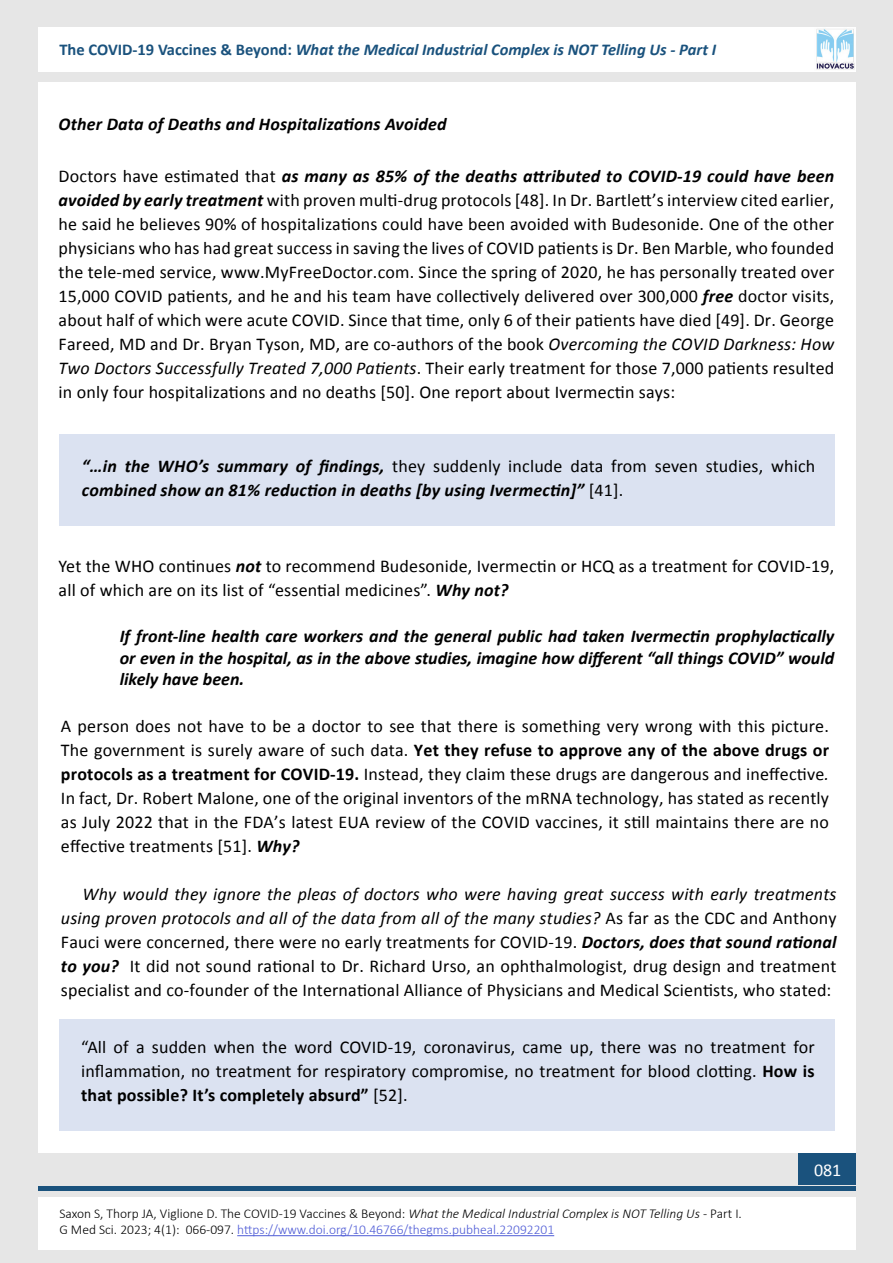
<style>
.page{position:relative;width:893px;height:1263px;background:#e6e6e6}
.page>*{position:absolute;margin:0;border:0;box-sizing:border-box;transform-origin:0 0}
.t1{font:18px/24px "Calibri";letter-spacing:.01em;color:#000;text-align:justify}
.t2{font:italic 700 18px/21.6px "Calibri";letter-spacing:.01em;color:#000}
.t3{font:18px "Calibri";color:#fff}
.t4{font:italic 700 16.5px "Calibri";color:#1a527d}
.t5{font:300 13.5px/16.2px "Calibri";color:#000}
.s1{font-style:normal}
.s2{font-weight:700;font-style:italic}
.s3{font-style:italic}
.s4{font-weight:400;font-style:normal}
.s5{font-weight:700}
.s6{color:#4f5cd6}
</style>
<div class="page">
<div style="left:38px;top:1197px;width:817px;height:52px;background:#fff"></div>
<hr style="left:38px;top:1186px;width:817px;height:4px;background:#1a527d">
<div style="left:798px;top:1153px;width:57px;height:31px;background:#1a527d"></div>
<div style="left:38px;top:82px;width:817px;height:1071px;background:#fff"></div>
<div style="left:38px;top:27px;width:817px;height:45px;background:#fff"></div>
<img style="left:816px;top:29px;width:39px;height:41px">
<hr style="left:237px;top:1235px;width:317px;height:1px;background:#4f5cd6">
<div style="left:59px;top:434px;width:776px;height:92px;background:#dbe2f1"></div>
<div style="left:59px;top:1019px;width:775px;height:111px;background:#dbe2f1"></div>
<p class="t4" style="left:59px;top:39px;width:658px"><span class="s1">The COVID-19 Vaccines &amp; Beyond:</span> What the Medical Industrial Complex is NOT Telling Us - Part I</p>
<p class="t2" style="left:59px;top:112px;width:390px">Other Data of Deaths and Hospitalizations Avoided</p>
<p class="t1" style="left:59px;top:163px;width:777px">Doctors have estimated that <span class="s2">as many as 85% of the deaths attributed to COVID-19 could have been avoided by early treatment</span> with proven multi-drug protocols [48]. In Dr. Bartlett’s interview cited earlier, he said he believes 90% of hospitalizations could have been avoided with Budesonide. One of the other physicians who has had great success in saving the lives of COVID patients is Dr. Ben Marble, who founded the tele-med service, www.MyFreeDoctor.com. Since the spring of 2020, he has personally treated over 15,000 COVID patients, and he and his team have collectively delivered over 300,000 <span class="s2">free</span> doctor visits, about half of which were acute COVID. Since that time, only 6 of their patients have died [49]. Dr. George Fareed, MD and Dr. Bryan Tyson, MD, are co-authors of the book <span class="s3">Overcoming the COVID Darkness: How Two Doctors Successfully Treated 7,000 Patients</span>. Their early treatment for those 7,000 patients resulted in only four hospitalizations and no deaths [50]. One report about Ivermectin says:</p>
<p class="t2" style="left:82px;top:453px;width:735px;line-height:24px">“…in the WHO’s summary of findings, <span class="s4">they suddenly include data from seven studies, which </span>combined show an 81% reduction in deaths [by using Ivermectin]” <span class="s4">[41].</span></p>
<p class="t1" style="left:59px;top:553px;width:777px">Yet the WHO continues <span class="s2">not</span> to recommend Budesonide, Ivermectin or HCQ as a treatment for COVID-19, all of which are on its list of “essential medicines”. <span class="s2">Why not?</span></p>
<p class="t2" style="left:120px;top:624px;width:716px;text-align:justify">If front-line health care workers and the general public had taken Ivermectin prophylactically or even in the hospital, as in the above studies, imagine how different “all things COVID” would likely have been.</p>
<p class="t1" style="left:61px;top:713px;width:770px">A person does not have to be a doctor to see that there is something very wrong with this picture.<br>The government is surely aware of such data. <span class="s5">Yet they refuse to approve any of the above drugs or protocols as a treatment for COVID-19.</span> Instead, they claim these drugs are dangerous and ineffective<span class="s3">.<br></span>In fact, Dr. Robert Malone, one of the original inventors of the mRNA technology, has stated as recently as July 2022 that in the FDA’s latest EUA review of the COVID vaccines, it still maintains there are no effective treatments [51]. <span class="s2">Why?</span></p>
<p class="t1" style="left:61px;top:881px;width:777px;text-indent:22px"><span class="s3">Why would they ignore the pleas of doctors who were having great success with early treatments using proven protocols and all of the data from all of the many studies?</span> As far as the CDC and Anthony Fauci were concerned, there were no early treatments for COVID-19. <span class="s2">Doctors, does that sound rational to you?</span> It did not sound rational to Dr. Richard Urso, an ophthalmologist, drug design and treatment specialist and co-founder of the International Alliance of Physicians and Medical Scientists, who stated:</p>
<p class="t1" style="left:81px;top:1034px;width:735px">“All of a sudden when the word COVID-19, coronavirus, came up, there was no treatment for inflammation, no treatment for respiratory compromise, no treatment for blood clotting. <span class="s5">How is that possible? It’s completely absurd”</span> [52].</p>
<p class="t5" style="left:59px;top:1205px;width:684px">Saxon S, Thorp JA, Viglione D. The COVID-19 Vaccines &amp; Beyond: <span class="s3">What the Medical Industrial Complex is NOT Telling Us</span> - Part I.<br>G Med Sci. 2023; 4(1): 066-097. <span class="s6">https://www.doi.org/10.46766/thegms.pubheal.22092201</span></p>
<p class="t3" style="left:814px;top:1159px;width:29px">081</p>
</div>
